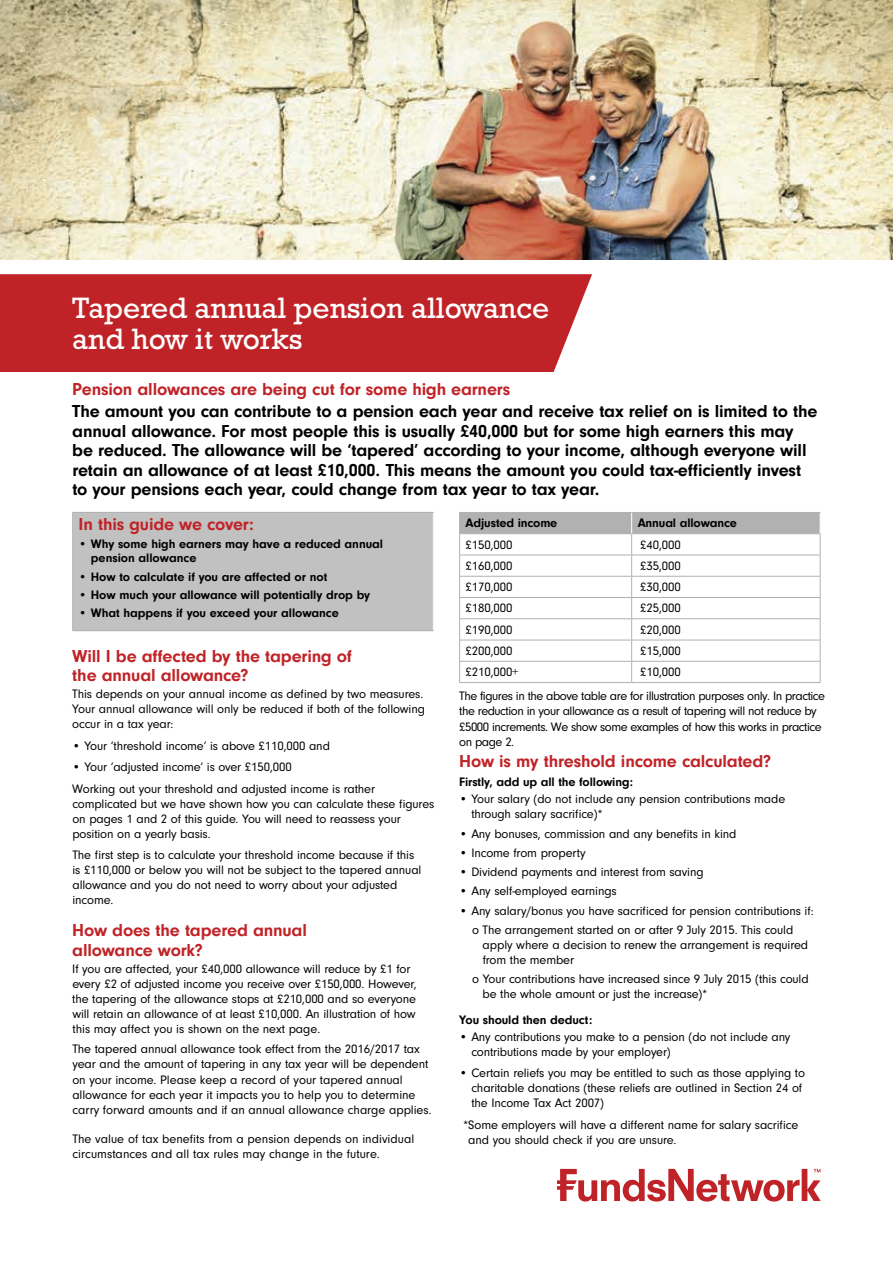
<style>
.page{position:relative;width:893px;height:1263px;background:#fff}
.page>*{position:absolute;margin:0;border:0;box-sizing:border-box;transform-origin:0 0}
.t1{font:30px/31.5px "Rockwellfor Funds Network";color:#fff}
.t2{font:700 18px/19.5px "Neuzeit Gro";letter-spacing:-.01em;color:#000}
.t3{font:700 18px/19.5px "Neuzeit Gro";letter-spacing:-.01em;color:#c02327}
.t4{font:12.75px/15px "Neuzeit Gro";letter-spacing:-.01em;color:#000}
.t5{font:700 12.75px/15px "Neuzeit Gro";letter-spacing:-.005em;color:#000}
.t6{font:12.75px/15.3px "Neuzeit Gro";letter-spacing:-.04em;color:#000}
</style>
<div class="page">
<img style="left:0;top:0;width:893px;height:259px">
<div style="left:0;top:274px;width:592px;height:98px;background:#c02327"></div>
<svg style="left:557px;top:1169px;width:264px;height:32px"></svg>
<div style="left:73px;top:512px;width:360px;height:119px;background:#c1c1c1"></div>
<hr style="left:72px;top:512px;width:362px;height:1px;background:#b1b1b1">
<hr style="left:72px;top:513px;width:1px;height:117px;background:#b1b1b1">
<hr style="left:72px;top:630px;width:362px;height:1px;background:#b1b1b1">
<hr style="left:459px;top:682px;width:173px;height:1px;background:#b1b1b1">
<hr style="left:632px;top:682px;width:188px;height:1px;background:#b1b1b1">
<svg style="left:459px;top:512px;width:362px;height:170px"></svg>
<h1 class="t1" style="left:72px;top:291px;width:478px">Tapered annual pension allowance and how it works</h1>
<h2 class="t3" style="left:72px;top:380px;width:440px">Pension allowances are being cut for some high earners</h2>
<p class="t2" style="left:72px;top:402px;width:747px">The amount you can contribute to a pension each year and receive tax relief on is limited to the annual allowance. For most people this is usually £40,000 but for some high earners this may be reduced. The allowance will be ‘tapered’ according to your income, although everyone will retain an allowance of at least £10,000. This means the amount you could tax-efficiently invest to your pensions each year, could change from tax year to tax year.</p>
<h2 class="t3" style="left:79px;top:515px;width:177px">In this guide we cover:</h2>
<p class="t5" style="left:91px;top:536px;width:294px;text-indent:-12px">• Why some high earners may have a reduced annual pension allowance</p>
<p class="t5" style="left:79px;top:569px;width:250px">• How to calculate if you are affected or not</p>
<p class="t5" style="left:79px;top:587px;width:293px">• How much your allowance will potentially drop by</p>
<p class="t5" style="left:79px;top:605px;width:262px">• What happens if you exceed your allowance</p>
<h2 class="t3" style="left:72px;top:646px;width:281px">Will I be affected by the tapering of the annual allowance?</h2>
<p class="t4" style="left:72px;top:687px;width:354px">This depends on your annual income as defined by two measures.<br>Your annual allowance will only be reduced if both of the following occur in a tax year:</p>
<p class="t4" style="left:72px;top:738px;width:259px">• Your ‘threshold income’ is above £110,000 and</p>
<p class="t4" style="left:72px;top:756px;width:304px;line-height:21.5px">• Your ‘adjusted income’ is over £150,000<br>Working out your threshold and adjusted income is rather</p>
<p class="t4" style="left:72px;top:796px;width:363px">complicated but we have shown how you can calculate these figures on pages 1 and 2 of this guide. You will need to reassess your position on a yearly basis.</p>
<p class="t4" style="left:72px;top:847px;width:351px">The first step is to calculate your threshold income because if this is £110,000 or below you will not be subject to the tapered annual allowance and you do not need to worry about your adjusted income.</p>
<h2 class="t3" style="left:72px;top:921px;width:236px">How does the tapered annual allowance work?</h2>
<p class="t4" style="left:72px;top:961px;width:346px">If you are affected, your £40,000 allowance will reduce by £1 for every £2 of adjusted income you receive over £150,000. However, the tapering of the allowance stops at £210,000 and so everyone will retain an allowance of at least £10,000. An illustration of how this may affect you is shown on the next page.</p>
<p class="t4" style="left:72px;top:1041px;width:361px">The tapered annual allowance took effect from the 2016/2017 tax year and the amount of tapering in any tax year will be dependent on your income. Please keep a record of your tapered annual allowance for each year it impacts you to help you to determine carry forward amounts and if an annual allowance charge applies.</p>
<p class="t4" style="left:72px;top:1132px;width:343px">The value of tax benefits from a pension depends on individual circumstances and all tax rules may change in the future.</p>
<p class="t5" style="left:466px;top:515px;width:93px">Adjusted income</p>
<p class="t5" style="left:638px;top:515px;width:101px">Annual allowance</p>
<p class="t4" style="left:466px;top:537px;width:48px">£150,000</p>
<p class="t4" style="left:640px;top:537px;width:42px">£40,000</p>
<p class="t4" style="left:466px;top:558px;width:48px">£160,000</p>
<p class="t4" style="left:640px;top:558px;width:42px">£35,000</p>
<p class="t4" style="left:466px;top:580px;width:48px">£170,000</p>
<p class="t4" style="left:640px;top:580px;width:42px">£30,000</p>
<p class="t4" style="left:466px;top:601px;width:48px">£180,000</p>
<p class="t4" style="left:640px;top:601px;width:42px">£25,000</p>
<p class="t4" style="left:466px;top:622px;width:48px">£190,000</p>
<p class="t4" style="left:640px;top:622px;width:42px">£20,000</p>
<p class="t4" style="left:466px;top:643px;width:48px">£200,000</p>
<p class="t4" style="left:640px;top:643px;width:42px">£15,000</p>
<p class="t4" style="left:466px;top:665px;width:55px">£210,000+</p>
<p class="t4" style="left:640px;top:665px;width:42px">£10,000</p>
<p class="t6" style="left:459px;top:688px;width:367px">The figures in the above table are for illustration purposes only. In practice the reduction in your allowance as a result of tapering will not reduce by £5000 increments. We show some examples of how this works in practice on page 2.</p>
<h2 class="t3" style="left:459px;top:751px;width:313px">How is my threshold income calculated?</h2>
<p class="t5" style="left:459px;top:775px;width:176px">Firstly, add up all the following:</p>
<p class="t4" style="left:471px;top:792px;width:315px;text-indent:-12px">• Your salary (do not include any pension contributions made through salary sacrifice)*</p>
<p class="t4" style="left:459px;top:826px;width:279px">• Any bonuses, commission and any benefits in kind</p>
<p class="t4" style="left:459px;top:845px;width:128px">• Income from property</p>
<p class="t4" style="left:459px;top:865px;width:246px">• Dividend payments and interest from saving</p>
<p class="t4" style="left:459px;top:884px;width:159px">• Any self-employed earnings</p>
<p class="t4" style="left:472px;top:901px;width:343px;line-height:19.2px;text-indent:-13px">• Any salary/bonus you have sacrificed for pension contributions if: o The arrangement started on or after 9 July 2015. This could</p>
<p class="t4" style="left:483px;top:937px;width:327px">apply where a decision to renew the arrangement is required from the member</p>
<p class="t4" style="left:483px;top:972px;width:328px;text-indent:-10px">o Your contributions have increased since 9 July 2015 (this could be the whole amount or just the increase)*</p>
<p class="t5" style="left:459px;top:1012px;width:135px">You should then deduct:</p>
<p class="t4" style="left:471px;top:1029px;width:321px;text-indent:-12px">• Any contributions you make to a pension (do not include any contributions made by your employer)</p>
<p class="t4" style="left:471px;top:1066px;width:335px;text-indent:-12px">• Certain reliefs you may be entitled to such as those applying to charitable donations (these reliefs are outlined in Section 24 of the Income Tax Act 2007)</p>
<p class="t4" style="left:468px;top:1117px;width:331px;text-indent:-5px">* Some employers will have a different name for salary sacrifice and you should check if you are unsure.</p>
</div>
